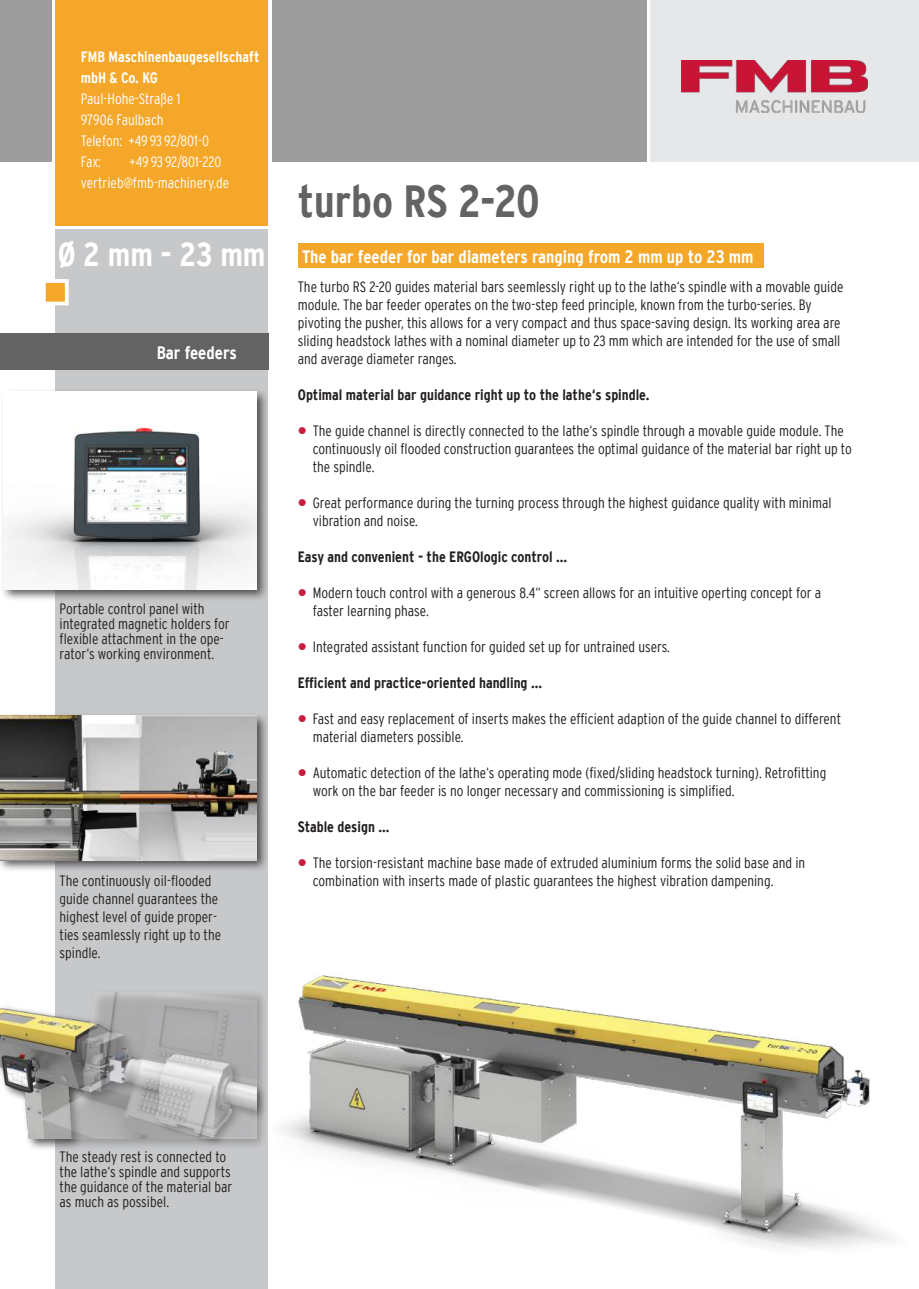
<style>
.page{position:relative;width:919px;height:1289px;background:#fff}
.page>*{position:absolute;margin:0;border:0;box-sizing:border-box;transform-origin:0 0}
.t1{font:700 condensed 45px "Interstate";color:#636366}
.t2{font:700 condensed 33px "Interstate";color:#fff}
.t3{font:700 condensed 18px "Interstate";color:#fff}
.t4{font:300 condensed 15px/18px "Interstate";color:#231f20}
.t5{font:700 condensed 15px "Interstate";color:#231f20}
.t6{font:300 condensed 15px/21px "Interstate";color:#fff}
.t7{font:700 condensed 15px/21px "Interstate";color:#fff}
</style>
<div class="page">
<div style="left:651px;top:0;width:267px;height:162px;background:#e6e7e9"></div>
<div style="left:272px;top:0;width:374px;height:162px;background:#9d9d9d"></div>
<div style="left:55px;top:0;width:213px;height:225px;background:#f5a729"></div>
<div style="left:0;top:0;width:51px;height:162px;background:#9d9d9d"></div>
<div style="left:55px;top:230px;width:213px;height:1058px;background:#c7c8ca"></div>
<div style="left:0;top:333px;width:268px;height:36px;background:#636363"></div>
<div style="left:0;top:388px;width:269px;height:213px;background:#231f20;opacity:.75"></div>
<img style="left:4px;top:392px;width:252px;height:197px">
<div style="left:42px;top:279px;width:27px;height:26px;background:#f5a729;border:4px solid #fff"></div>
<img style="left:681px;top:60px;width:186px;height:53px">
<div style="left:0;top:712px;width:269px;height:160px;background:#231f20;opacity:.75"></div>
<img style="left:0;top:716px;width:256px;height:144px">
<div style="left:0;top:988px;width:268px;height:163px;background:#231f20;opacity:.75"></div>
<img style="left:0;top:992px;width:256px;height:146px">
<img style="left:282px;top:975px;width:612px;height:274px">
<div style="left:298px;top:243px;width:465px;height:24px;background:#f5a729"></div>
<p class="t7" style="left:81px;top:46px;width:180px">FMB Maschinenbaugesellschaft mbH &amp; Co. KG</p>
<p class="t6" style="left:81px;top:88px;width:130px">Paul-Hohe-Straße 1<br>97906 Faulbach<br>Telefon: +49 93 92/801-0<br>Fax:</p>
<p class="t6" style="left:81px;top:151px;width:150px;text-indent:49px">+49 93 92/801-220 vertrieb@fmb-machinery.de</p>
<h2 class="t2" style="left:58px;top:236px;width:209px">Ø 2 mm - 23 mm</h2>
<p class="t3" style="left:157px;top:342px;width:81px">Bar feeders</p>
<p class="t4" style="left:60px;top:601px;width:172px;line-height:15px">Portable control panel with integrated magnetic holders for flexible attachment in the ope&shy;rator‘s working environment.</p>
<p class="t4" style="left:60px;top:871px;width:163px">The continuously oil-flooded guide channel guarantees the highest level of guide proper&shy;ties seamlessly right up to the spindle.</p>
<h1 class="t1" style="left:298px;top:176px;width:244px">turbo RS 2-20</h1>
<p class="t3" style="left:302px;top:246px;width:453px">The bar feeder for bar diameters ranging from 2 mm up to 23 mm</p>
<p class="t4" style="left:298px;top:277px;width:547px">The turbo RS 2-20 guides material bars seemlessly right up to the lathe‘s spindle with a movable guide module. The bar feeder operates on the two-step feed principle, known from the turbo-series. By pivoting the pusher, this allows for a very compact and thus space-saving design. Its working area are sliding headstock lathes with a nominal diameter up to 23 mm which are intended for the use of small and average diameter ranges.</p>
<p class="t5" style="left:298px;top:386px;width:353px">Optimal material bar guidance right up to the lathe‘s spindle.</p>
<p class="t4" style="left:313px;top:421px;width:540px">The guide channel is directly connected to the lathe‘s spindle through a movable guide module. The continuously oil flooded construction guarantees the optimal guidance of the material bar right up to the spindle.</p>
<p class="t4" style="left:313px;top:493px;width:520px">Great performance during the turning process through the highest guidance quality with minimal vibration and noise.</p>
<p class="t5" style="left:298px;top:548px;width:271px">Easy and convenient - the ERGOlogic control ...</p>
<p class="t4" style="left:313px;top:583px;width:510px">Modern touch control with a generous 8.4“ screen allows for an intuitive operting concept for a faster learning phase.</p>
<p class="t4" style="left:313px;top:637px;width:359px">Integrated assistant function for guided set up for untrained users.</p>
<p class="t5" style="left:298px;top:674px;width:246px">Efficient and practice-oriented handling ...</p>
<p class="t4" style="left:313px;top:709px;width:530px">Fast and easy replacement of inserts makes the efficient adaption of the guide channel to different material diameters possible.</p>
<p class="t4" style="left:313px;top:763px;width:515px">Automatic detection of the lathe‘s operating mode (fixed/sliding headstock turning). Retrofitting work on the bar feeder is no longer necessary and commissioning is simplified.</p>
<p class="t5" style="left:298px;top:818px;width:93px">Stable design ...</p>
<p class="t4" style="left:313px;top:853px;width:494px">The torsion-resistant machine base made of extruded aluminium forms the solid base and in combination with inserts made of plastic guarantees the highest vibration dampening.</p>
<p class="t4" style="left:60px;top:1149px;width:174px;line-height:15px">The steady rest is connected to the lathe‘s spindle and supports the guidance of the material bar as much as possibel.</p>
</div>
